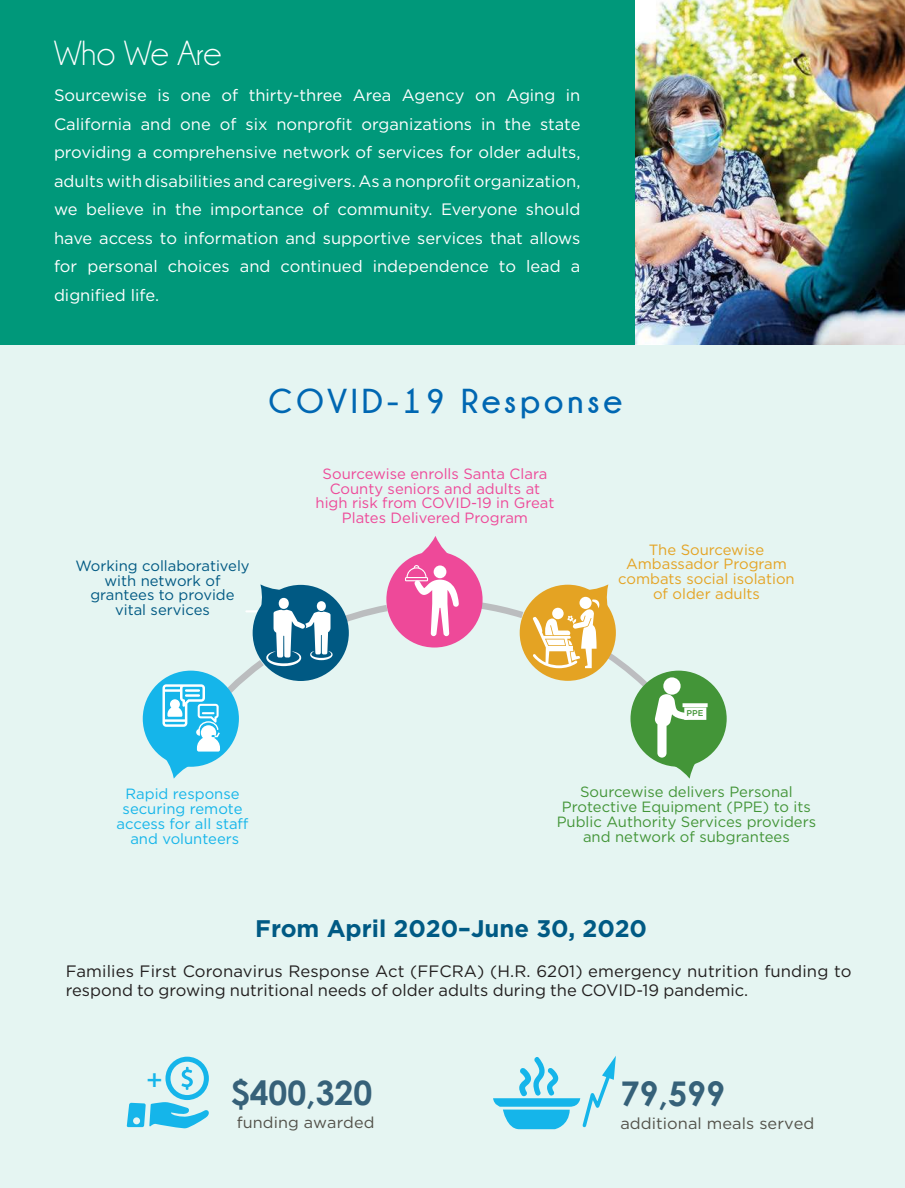
<style>
.page{position:relative;width:905px;height:1188px;background:#fff}
.page>*{position:absolute;margin:0;border:0;box-sizing:border-box;transform-origin:0 0}
.t1{font:35.25px "Champagne&Limousines";color:#fff}
.t2{font:700 34.5px "Champagne&Limousines";letter-spacing:.11em;color:#0067b2}
.t3{font:700 34.05px "Century Gothic";color:#366179}
.t4{font:700 33.6px "Century Gothic";color:#366179}
.t5{font:700 25.8px "Myriad Pro";color:#15b5ea}
.t6{font:700 24px "Gotham";color:#005a84}
.t7{font:16.5px/28.5px "Gotham";color:#fff;text-align:justify}
.t8{font:16.5px/19.8px "Gotham";color:#221f1f}
.t9{font:15.9px "Gotham";letter-spacing:.005em;color:#53524a}
.t10{font:15.75px "Gotham";letter-spacing:.005em;color:#53524a}
.t11{font:14.85px/14.9px "Gotham";color:#439538;text-align:center}
.t12{font:14.85px/14.9px "Gotham";color:#ee4999;text-align:center}
.t13{font:14.85px/14.9px "Gotham";color:#005983;text-align:center}
.t14{font:14.85px/14.9px "Gotham";color:#e4a323;text-align:center}
.t15{font:14.85px/14.9px "Gotham";color:#15b5ea;text-align:center}
.t16{font:500 8.4px "Gotham";color:#439538}
</style>
<div class="page">
<div style="left:1px;top:345px;width:903px;height:843px;background:#e5f5f2"></div>
<svg style="left:127px;top:1057px;width:82px;height:72px"></svg>
<svg style="left:493px;top:1056px;width:123px;height:74px"></svg>
<div style="left:0;top:0;width:634px;height:345px;background:#00987a"></div>
<img style="left:635px;top:0;width:269px;height:345px">
<div style="left:386px;top:551px;width:96px;height:97px;background:#ee4999;border-radius:50%"></div>
<div style="left:143px;top:671px;width:96px;height:96px;background:#15b5ea;border-radius:50%"></div>
<div style="left:630px;top:671px;width:96px;height:96px;background:#439538;border-radius:50%"></div>
<svg style="left:162px;top:565px;width:545px;height:214px"></svg>
<svg style="left:421px;top:536px;width:27px;height:18px"></svg>
<h1 class="t1" style="left:54px;top:32px;width:169px">Who We Are</h1>
<p class="t7" style="left:54px;top:82px;width:528px">Sourcewise is one of thirty-three Area Agency on Aging in California and one of six nonprofit organizations in the state providing a comprehensive network of services for older adults, adults with disabilities and caregivers. As a nonprofit organization, we believe in the importance of community. Everyone should have access to information and supportive services that allows for personal choices and continued independence to lead a dignified life.</p>
<h2 class="t2" style="left:268px;top:388px;width:355px">COVID-19 Response</h2>
<p class="t13" style="left:75px;top:559px;width:176px">Working collaboratively with network of grantees to provide vital services</p>
<p class="t12" style="left:315px;top:467px;width:240px">Sourcewise enrolls Santa Clara<br>County seniors and adults at high risk from COVID-19 in Great<br>Plates Delivered Program</p>
<p class="t14" style="left:618px;top:543px;width:178px">The Sourcewise<br>Ambassador Program combats social isolation of older adults</p>
<p class="t16" style="left:686px;top:710px;width:18px">PPE</p>
<p class="t15" style="left:117px;top:787px;width:133px">Rapid response securing remote access for all staff and volunteers</p>
<p class="t11" style="left:556px;top:785px;width:261px">Sourcewise delivers Personal<br>Protective Equipment (PPE) to its<br>Public Authority Services providers and network of subgrantees</p>
<h3 class="t6" style="left:255px;top:918px;width:393px">From April 2020–June 30, 2020</h3>
<p class="t8" style="left:66px;top:962px;width:787px">Families First Coronavirus Response Act (FFCRA) (H.R. 6201) emergency nutrition funding to respond to growing nutritional needs of older adults during the COVID-19 pandemic.</p>
<h3 class="t5" style="left:147px;top:1063px;width:17px">+</h3>
<h3 class="t4" style="left:231px;top:1079px;width:143px">$400,320</h3>
<p class="t10" style="left:237px;top:1115px;width:139px">funding awarded</p>
<h3 class="t3" style="left:620px;top:1081px;width:106px">79,599</h3>
<p class="t9" style="left:620px;top:1116px;width:195px">additional meals served</p>
</div>
